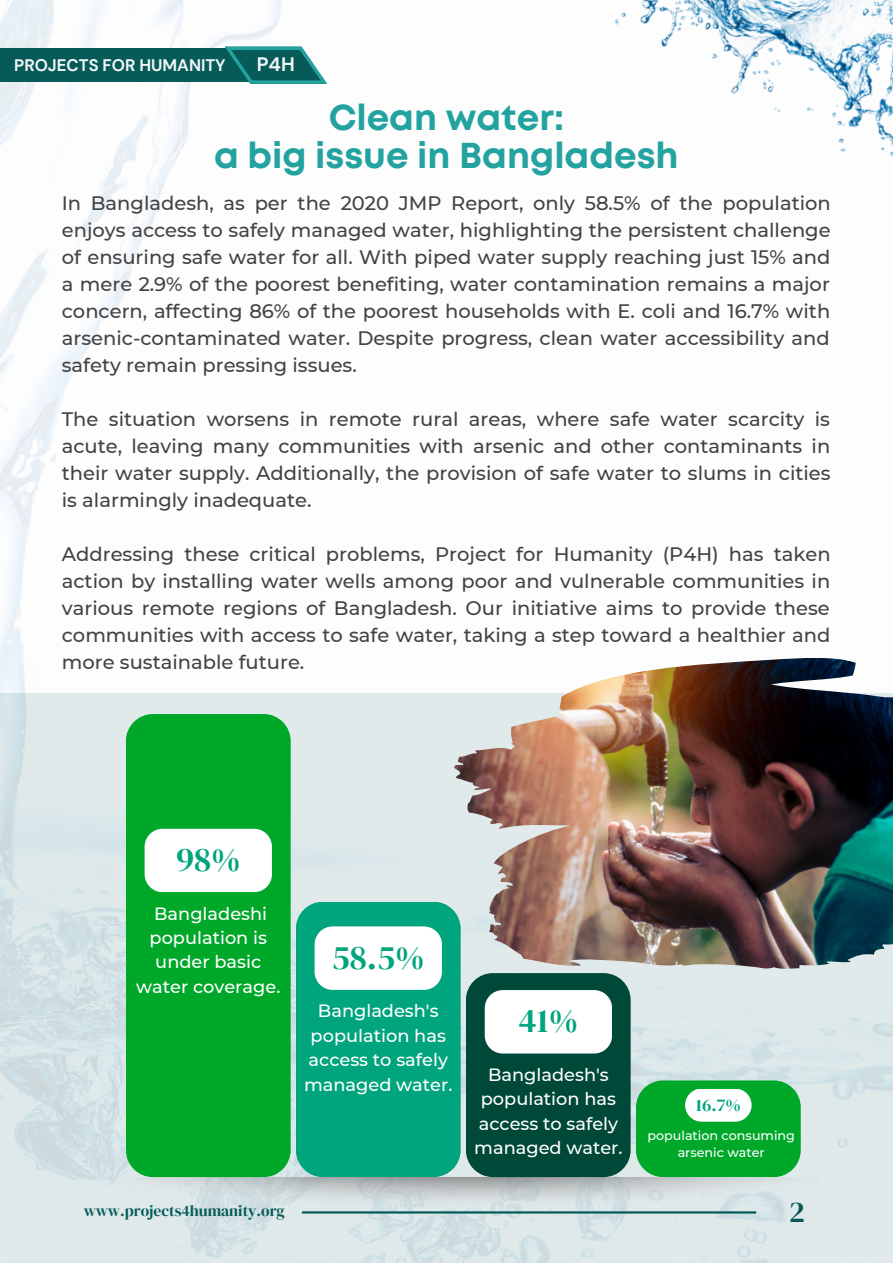
<style>
.page{position:relative;width:893px;height:1264px;background:#fff}
.page>*{position:absolute;margin:0;border:0;box-sizing:border-box;transform-origin:0 0}
.t1{font:700 36px "Mont";color:#22a39f}
.t2{font:33.9px "DM Serif Display";color:#00a47d}
.t3{font:29.55px "DM Serif Display";color:#065b58}
.t4{font:500 19.5px/27px "Montserrat";color:#434242;text-align:justify}
.t5{font:700 19.5px "DM Sans";color:#f3f7fa}
.t6{font:500 17.7px/24.5px "Montserrat";color:#fff;text-align:center}
.t7{font:17.7px "DM Serif Display";color:#00a47d}
.t8{font:700 16.65px "DM Sans";color:#f3f7fa}
.t9{font:15.6px "DM Serif Display";color:#065b58}
.t10{font:500 12.75px/17.5px "Montserrat";color:#fff;text-align:center}
</style>
<div class="page">
<img style="left:0;top:0;width:302px;height:693px">
<div style="left:0;top:693px;width:892px;height:569px;background:linear-gradient(to right,#d9e6e7,#dae6e7)"></div>
<img style="left:107px;top:1177px;width:713px;height:35px">
<div style="left:466px;top:973px;width:164px;height:204px;background:#004938;border-radius:27px"></div>
<div style="left:296px;top:901px;width:164px;height:275px;background:#00a47d;border-radius:27px"></div>
<div style="left:126px;top:714px;width:165px;height:463px;background:#00a82a;border-radius:27px"></div>
<div style="left:636px;top:1080px;width:164px;height:97px;background:#00a82a;border-radius:27px"></div>
<div style="left:145px;top:828px;width:127px;height:63px;background:#fff;border-radius:18px"></div>
<div style="left:314px;top:926px;width:127px;height:63px;background:#fff;border-radius:18px"></div>
<div style="left:484px;top:990px;width:127px;height:63px;background:#fff;border-radius:18px"></div>
<div style="left:685px;top:1088px;width:66px;height:33px;background:#fff;border-radius:17px"></div>
<img style="left:454px;top:658px;width:438px;height:311px">
<hr style="left:302px;top:1211px;width:454px;height:2px;background:#065b58">
<img style="left:614px;top:0;width:278px;height:157px">
<div style="left:0;top:49px;width:284px;height:33px;background:#065b58"></div>
<svg style="left:225px;top:47px;width:102px;height:37px"></svg>
<p class="t8" style="left:14px;top:54px;width:213px">PROJECTS FOR HUMANITY</p>
<p class="t5" style="left:257px;top:52px;width:39px">P4H</p>
<p class="t1" style="left:328px;top:103px;width:237px">Clean water:</p>
<p class="t1" style="left:214px;top:142px;width:466px">a big issue in Bangladesh</p>
<p class="t4" style="left:62px;top:189px;width:770px">In Bangladesh, as per the 2020 JMP Report, only 58.5% of the population enjoys access to safely managed water, highlighting the persistent challenge of ensuring safe water for all. With piped water supply reaching just 15% and a mere 2.9% of the poorest benefiting, water contamination remains a major concern, affecting 86% of the poorest households with E. coli and 16.7% with arsenic-contaminated water. Despite progress, clean water accessibility and safety remain pressing issues.</p>
<p class="t4" style="left:62px;top:405px;width:770px">The situation worsens in remote rural areas, where safe water scarcity is acute, leaving many communities with arsenic and other contaminants in their water supply. Additionally, the provision of safe water to slums in cities is alarmingly inadequate.</p>
<p class="t4" style="left:62px;top:540px;width:770px">Addressing these critical problems, Project for Humanity (P4H) has taken action by installing water wells among poor and vulnerable communities in various remote regions of Bangladesh. Our initiative aims to provide these communities with access to safe water, taking a step toward a healthier and more sustainable future.</p>
<p class="t2" style="left:176px;top:836px;width:66px">98%</p>
<p class="t6" style="left:136px;top:901px;width:146px">Bangladeshi population is under basic water coverage.</p>
<p class="t2" style="left:332px;top:933px;width:94px">58.5%</p>
<p class="t6" style="left:304px;top:998px;width:150px">Bangladesh's population has access to safely managed water.</p>
<p class="t2" style="left:518px;top:997px;width:61px">41%</p>
<p class="t6" style="left:474px;top:1062px;width:150px">Bangladesh's population has access to safely managed water.</p>
<p class="t7" style="left:695px;top:1092px;width:46px">16.7%</p>
<p class="t10" style="left:647px;top:1126px;width:149px">population consuming arsenic water</p>
<p class="t9" style="left:84px;top:1199px;width:203px">www.projects4humanity.org</p>
<p class="t3" style="left:789px;top:1190px;width:17px">2</p>
</div>
